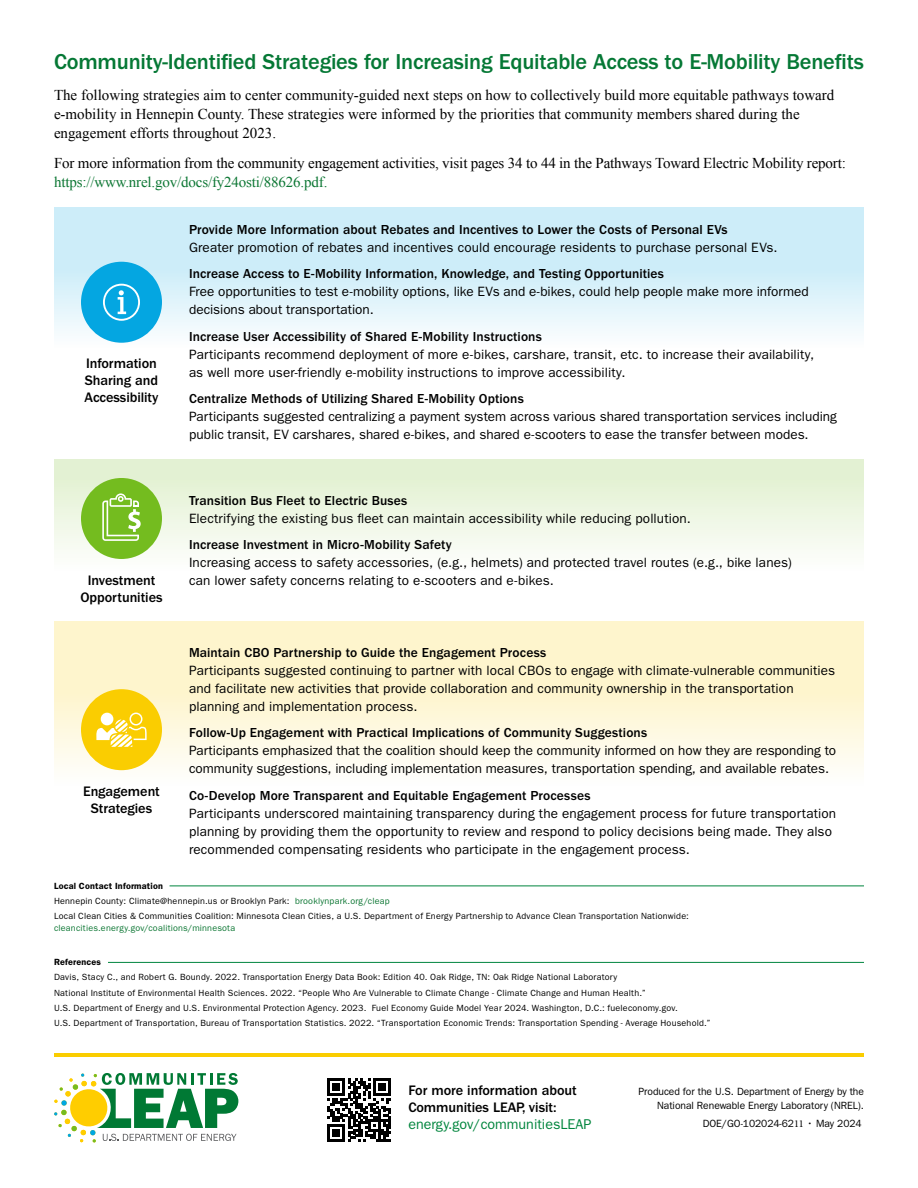
<style>
.page{position:relative;width:918px;height:1188px;background:#fff}
.page>*{position:absolute;margin:0;border:0;box-sizing:border-box;transform-origin:0 0}
.t1{font:500 22.35px "ITC Franklin Gothic Std";letter-spacing:-.01em;color:#057835}
.t2{font:15px/18.8px "Times New Roman";color:#000}
.t3{font:15px "Times New Roman";letter-spacing:-.01em;color:#0d7734}
.t4{font:500 14.25px/17.1px "ITC Franklin Gothic Std";letter-spacing:-.005em;color:#000}
.t5{font:14.25px "ITC Franklin Gothic Std";color:#00853d}
.t6{font:13.5px/18px "ITC Franklin Gothic Std";letter-spacing:.005em;color:#000}
.t7{font:500 13.5px "ITC Franklin Gothic Std";letter-spacing:.005em;color:#000}
.t8{font:10.5px "ITC Franklin Gothic Std";letter-spacing:-.005em;color:#000}
.t9{font:9px/15.3px "ITC Franklin Gothic Std";letter-spacing:.02em;color:#000}
.t10{font:9px "ITC Franklin Gothic Std";letter-spacing:.02em;color:#0d7734}
.t11{font:600 9px "ITC Franklin Gothic Std";letter-spacing:.02em;color:#000}
.s1{color:#0d7734}
.s2{font-family:"Minion Pro"}
</style>
<div class="page">
<hr style="left:54px;top:1054px;width:810px;height:3px;background:#facd00">
<svg style="left:54px;top:1073px;width:184px;height:70px"></svg>
<svg style="left:327px;top:1078px;width:64px;height:64px"></svg>
<div style="left:54px;top:621px;width:810px;height:260px;background:linear-gradient(to bottom,#fef3c4,#fff)"></div>
<div style="left:54px;top:459px;width:810px;height:162px;background:linear-gradient(to bottom,#e2f0d0,#fff)"></div>
<svg style="left:54px;top:207px;width:810px;height:136px;background:#d8f1fa"></svg>
<hr style="left:170px;top:886px;width:694px;height:1px;background:#00853e">
<hr style="left:108px;top:962px;width:756px;height:1px;background:#00853e">
<div style="left:81px;top:478px;width:81px;height:81px;background:#74bc1f;border-radius:50%"></div>
<svg style="left:102px;top:493px;width:39px;height:48px"></svg>
<div style="left:81px;top:262px;width:81px;height:81px;background:#04a6e1;border-radius:50%"></div>
<svg style="left:103px;top:284px;width:37px;height:37px"></svg>
<div style="left:81px;top:689px;width:81px;height:81px;background:#facd01;border-radius:50%"></div>
<svg style="left:96px;top:713px;width:51px;height:34px"></svg>
<h3 class="t1" style="left:54px;top:50px;width:811px">Community-Identifed Strategies for Increasing Equitable Access to E-Mobility Benefts</h3>
<p class="t2" style="left:54px;top:85px;width:782px">The following strategies aim to center community-guided next steps on how to collectively build more equitable pathways toward e-mobility in Hennepin County. These strategies were informed by the priorities that community members shared during the engagement efforts throughout 2023.</p>
<p class="t2" style="left:54px;top:154px;width:793px">For more information from the community engagement activities, visit pages 34 to 44 in the Pathways Toward Electric Mobility report:</p>
<p class="t3" style="left:54px;top:172px;width:275px">https://www.nrel.gov/docs/fy24osti/88626.pdf.</p>
<p class="t7" style="left:189px;top:222px;width:540px">Provide More Information about Rebates and Incentives to Lower the Costs of Personal EVs</p>
<p class="t6" style="left:189px;top:238px;width:590px">Greater promotion of rebates and incentives could encourage residents to purchase personal EVs.</p>
<p class="t7" style="left:189px;top:266px;width:477px">Increase Access to E-Mobility Information, Knowledge, and Testing Opportunities</p>
<p class="t6" style="left:189px;top:283px;width:621px">Free opportunities to test e-mobility options, like EVs and e-bikes, could help people make more informed decisions about transportation.</p>
<p class="t7" style="left:189px;top:328px;width:354px">Increase User Accessibility of Shared E-Mobility Instructions</p>
<p class="t6" style="left:189px;top:345px;width:627px">Participants recommend deployment of more e-bikes, carshare, transit, etc. to increase their availability,</p>
<p class="t4" style="left:86px;top:355px;width:72px">Information</p>
<p class="t6" style="left:189px;top:363px;width:438px">as well more user-friendly e-mobility instructions to improve accessibility.</p>
<p class="t4" style="left:85px;top:372px;width:75px">Sharing and<br>Accessibility</p>
<p class="t7" style="left:189px;top:391px;width:336px">Centralize Methods of Utilizing Shared E-Mobility Options</p>
<p class="t6" style="left:189px;top:407px;width:650px">Participants suggested centralizing a payment system across various shared transportation services including public transit, EV carshares, shared e-bikes, and shared e-scooters to ease the transfer between modes.</p>
<p class="t7" style="left:189px;top:493px;width:220px">Transition Bus Fleet to Electric Buses</p>
<p class="t6" style="left:189px;top:509px;width:503px">Electrifying the existing bus feet can maintain accessibility while reducing pollution.</p>
<p class="t7" style="left:189px;top:537px;width:264px">Increase Investment in Micro-Mobility Safety</p>
<p class="t6" style="left:189px;top:553px;width:604px">Increasing access to safety accessories, (e.g., helmets) and protected travel routes (e.g., bike lanes)</p>
<p class="t4" style="left:88px;top:572px;width:69px">Investment</p>
<p class="t6" style="left:189px;top:571px;width:366px">can lower safety concerns relating to e-scooters and e-bikes.</p>
<p class="t4" style="left:80px;top:589px;width:84px">Opportunities</p>
<p class="t7" style="left:189px;top:645px;width:359px">Maintain CBO Partnership to Guide the Engagement Process</p>
<p class="t6" style="left:189px;top:662px;width:648px">Participants suggested continuing to partner with local CBOs to engage with climate-vulnerable communities and facilitate new activities that provide collaboration and community ownership in the transportation planning and implementation process.</p>
<p class="t7" style="left:189px;top:725px;width:460px">Follow-Up Engagement with Practical Implications of Community Suggestions</p>
<p class="t6" style="left:189px;top:742px;width:649px">Participants emphasized that the coalition should keep the community informed on how they are responding to community suggestions, including implementation measures, transportation spending, and available rebates.</p>
<p class="t4" style="left:83px;top:783px;width:78px">Engagement</p>
<p class="t7" style="left:189px;top:788px;width:403px">Co-Develop More Transparent and Equitable Engagement Processes</p>
<p class="t4" style="left:91px;top:800px;width:63px">Strategies</p>
<p class="t6" style="left:189px;top:804px;width:649px">Participants underscored maintaining transparency during the engagement process for future transportation planning by providing them the opportunity to review and respond to policy decisions being made. They also recommended compensating residents who participate in the engagement process.</p>
<p class="t11" style="left:54px;top:880px;width:111px">Local Contact Information</p>
<p class="t9" style="left:54px;top:893px;width:636px">Hennepin County: Climate@hennepin.us or Brooklyn Park: <span class="s1">brooklynpark.org/cleap<br></span>Local Clean Cities &amp; Communities Coalition: Minnesota Clean Cities, a U.S. Department of Energy Partnership to Advance Clean Transportation Nationwide:</p>
<p class="t10" style="left:54px;top:923px;width:183px">cleancities.energy.gov/coalitions/minnesota</p>
<p class="t11" style="left:54px;top:957px;width:49px">References</p>
<p class="t9" style="left:54px;top:970px;width:593px">Davis, Stacy C., and Robert G. Boundy. 2022. Transportation Energy Data Book: Edition 40. Oak Ridge, TN: Oak Ridge National Laboratory<br>National Institute of Environmental Health Sciences. 2022. “People Who Are Vulnerable to Climate Change - Climate Change and Human Health.”</p>
<p class="t9" style="left:54px;top:1000px;width:625px">U.S. Department of Energy and U.S. Environmental Protection Agency. 2023. Fuel Economy Guide Model Year 2024. Washington, D.C.: fueleconomy.gov.</p>
<p class="t9" style="left:54px;top:1015px;width:658px">U.S. Department of Transportation, Bureau of Transportation Statistics. 2022. “Transportation Economic Trends: Transportation Spending - Average Household.”</p>
<p class="t4" style="left:408px;top:1081px;width:170px">For more information about</p>
<p class="t8" style="left:639px;top:1085px;width:227px">Produced for the U.S. Department of Energy by the</p>
<p class="t4" style="left:408px;top:1099px;width:150px">Communities LEAP, visit:</p>
<p class="t8" style="left:657px;top:1100px;width:208px">National Renewable Energy Laboratory (NREL).</p>
<p class="t5" style="left:408px;top:1116px;width:185px">energy.gov/communitiesLEAP</p>
<p class="t8" style="left:703px;top:1117px;width:161px">DOE/GO-102024-62<span class="s2">11</span> • May 2024</p>
</div>
